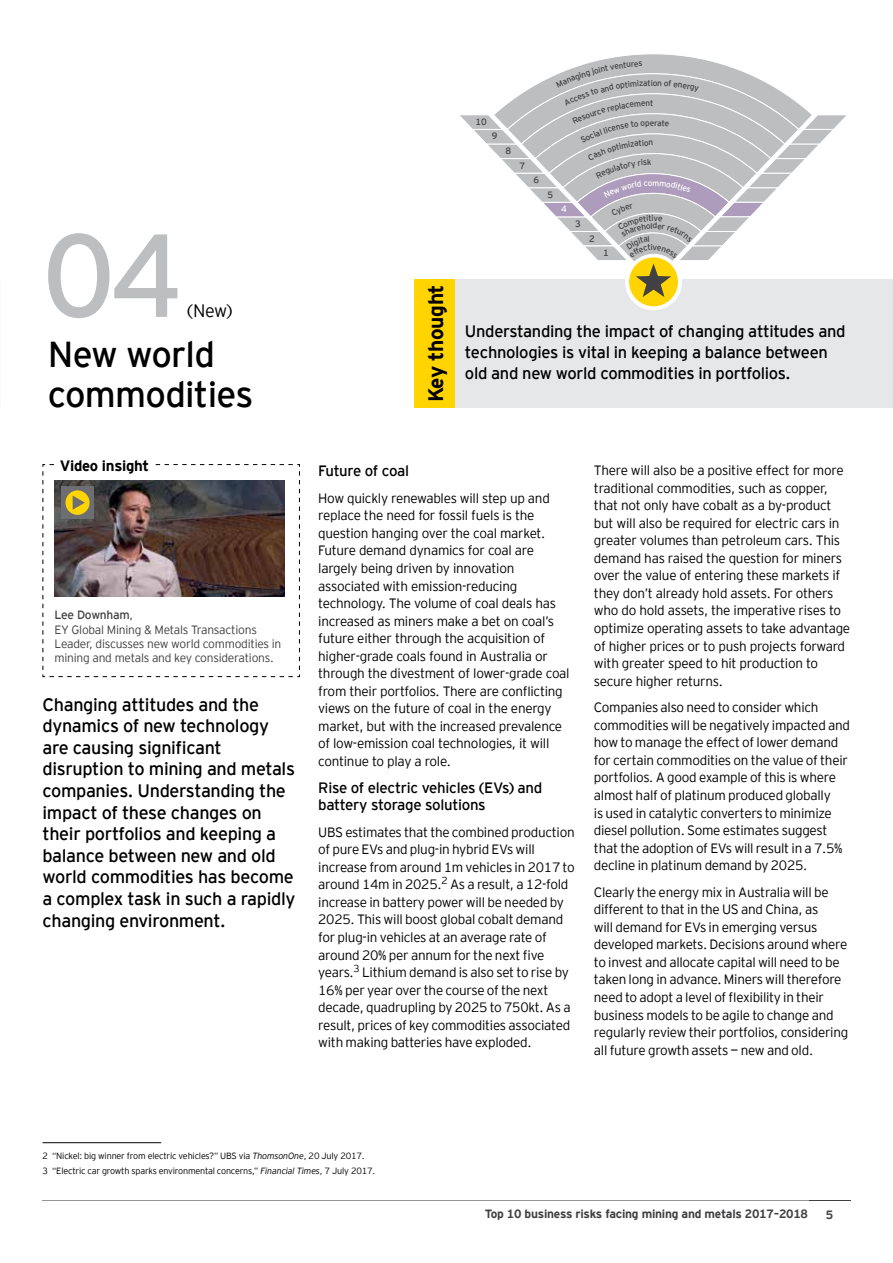
<style>
.page{position:relative;width:893px;height:1263px;background:#fff}
.page>*{position:absolute;margin:0;border:0;box-sizing:border-box;transform-origin:0 0}
.t1{font:117.6px "EY Interstate";color:#bcbec0}
.t2{font:36px/40.5px "EY Interstate";letter-spacing:-.02em;color:#000}
.t3{font:700 21px "EY Interstate";letter-spacing:-.02em;color:#000}
.t4{font:18px/21.6px "EY Interstate";letter-spacing:-.02em;color:#000}
.t5{font:300 18px "EY Interstate";color:#000}
.t6{font:16.5px/21px "EY Interstate";letter-spacing:-.02em;color:#000}
.t7{font:15px/17.5px "EY Interstate";letter-spacing:-.02em;color:#000}
.t8{font:700 15px "EY Interstate";letter-spacing:-.02em;color:#000}
.t9{font:300 13.5px/17.5px "EY Interstate";letter-spacing:-.02em;color:#000}
.t10{font:300 12px/14.4px "EY Interstate";letter-spacing:-.02em;color:#414042}
.t11{font:700 12px "EY Interstate";letter-spacing:-.02em;color:#414042}
.t12{font:9.15px "EY Interstate";color:#414042}
.t13{font:9.15px "EY Interstate";color:#fff}
.t14{font:300 9px/14.7px "EY Interstate";letter-spacing:-.02em;color:#000}
.t15{font:8.25px "EY Interstate";color:#414042}
.s1{font-weight:400}
.s2{font-style:italic}
</style>
<div class="page">
<hr style="left:43px;top:1200px;width:766px;height:1px;background:#939598">
<hr style="left:809px;top:1200px;width:41px;height:1px;background:#414042">
<hr style="left:43px;top:1142px;width:118px;height:1px;background:#000">
<div style="left:414px;top:279px;width:42px;height:129px;background:#ffd400"></div>
<div style="left:456px;top:279px;width:437px;height:129px;background:#e6e7e8"></div>
<svg style="left:42px;top:464px;width:258px;height:213px"></svg>
<div style="left:56px;top:454px;width:97px;height:21px;background:#fff"></div>
<img style="left:54px;top:480px;width:230px;height:117px">
<div style="left:61px;top:486px;width:33px;height:33px;background:#6d6e71"></div>
<svg style="left:65px;top:490px;width:25px;height:25px"></svg>
<svg style="left:73px;top:495px;width:12px;height:15px"></svg>
<svg style="left:625px;top:253px;width:57px;height:57px"></svg>
<div style="left:629px;top:257px;width:49px;height:49px;background:#ffd400;border-radius:50%"></div>
<svg style="left:460px;top:54px;width:386px;height:243px"></svg>
<h1 class="t1" style="left:42px;top:192px;width:142px">04</h1>
<h3 class="t5" style="left:187px;top:298px;width:47px">(New)</h3>
<h2 class="t2" style="left:48px;top:332px;width:207px">New world commodities</h2>
<p class="t8" style="left:60px;top:455px;width:91px">Video insight</p>
<p class="t10" style="left:54px;top:607px;width:228px"><span class="s1">Lee Downham</span>,<br>EY Global Mining &amp; Metals Transactions Leader, discusses new world commodities in mining and metals and key considerations.</p>
<p class="t4" style="left:43px;top:692px;width:254px">Changing attitudes and the dynamics of new technology are causing significant disruption to mining and metals companies. Understanding the impact of these changes on their portfolios and keeping a balance between new and old world commodities has become a complex task in such a rapidly changing environment.</p>
<h3 class="t3" style="left:421px;top:402px;width:120px;rotate:-90deg">Key thought</h3>
<p class="t12" style="left:476px;top:115px;width:13px">10</p>
<p class="t12" style="left:492px;top:130px;width:7px">9</p>
<p class="t12" style="left:506px;top:144px;width:7px">8</p>
<p class="t12" style="left:520px;top:159px;width:7px">7</p>
<p class="t12" style="left:533px;top:173px;width:7px">6</p>
<p class="t12" style="left:547px;top:188px;width:7px">5</p>
<p class="t13" style="left:561px;top:203px;width:7px">4</p>
<p class="t12" style="left:575px;top:217px;width:7px">3</p>
<p class="t12" style="left:589px;top:232px;width:7px">2</p>
<p class="t12" style="left:603px;top:246px;width:7px">1</p>
<p class="t15" style="left:651px;top:77px;width:4px">i</p>
<p class="t15" style="left:650px;top:97px;width:5px">t</p>
<p class="t6" style="left:465px;top:320px;width:382px">Understanding the impact of changing attitudes and technologies is vital in keeping a balance between old and new world commodities in portfolios.</p>
<p class="t7" style="left:318px;top:461px;width:92px">Future of coal</p>
<p class="t9" style="left:318px;top:488px;width:253px">How quickly renewables will step up and replace the need for fossil fuels is the question hanging over the coal market.<br>Future demand dynamics for coal are largely being driven by innovation associated with emission-reducing technology. The volume of coal deals has increased as miners make a bet on coal’s future either through the acquisition of higher-grade coals found in Australia or through the divestment of lower-grade coal from their portfolios. There are conflicting views on the future of coal in the energy market, but with the increased prevalence of low-emission coal technologies, it will continue to play a role.</p>
<p class="t7" style="left:318px;top:778px;width:225px">Rise of electric vehicles (EVs) and battery storage solutions</p>
<p class="t9" style="left:318px;top:822px;width:258px">UBS estimates that the combined production of pure EVs and plug-in hybrid EVs will increase from around 1m vehicles in 2017 to around 14m in 2025.<sup>2</sup> As a result, a 12-fold increase in battery power will be needed by 2025. This will boost global cobalt demand for plug-in vehicles at an average rate of around 20% per annum for the next five years.<sup>3</sup> Lithium demand is also set to rise by 16% per year over the course of the next decade, quadrupling by 2025 to 750kt. As a result, prices of key commodities associated with making batteries have exploded.</p>
<p class="t9" style="left:594px;top:461px;width:258px">There will also be a positive effect for more traditional commodities, such as copper, that not only have cobalt as a by-product but will also be required for electric cars in greater volumes than petroleum cars. This demand has raised the question for miners over the value of entering these markets if they don’t already hold assets. For others who do hold assets, the imperative rises to optimize operating assets to take advantage of higher prices or to push projects forward with greater speed to hit production to secure higher returns.</p>
<p class="t9" style="left:594px;top:698px;width:258px">Companies also need to consider which commodities will be negatively impacted and how to manage the effect of lower demand for certain commodities on the value of their portfolios. A good example of this is where almost half of platinum produced globally<br>is used in catalytic converters to minimize diesel pollution. Some estimates suggest that the adoption of EVs will result in a 7.5% decline in platinum demand by 2025.</p>
<p class="t9" style="left:594px;top:882px;width:256px">Clearly the energy mix in Australia will be different to that in the US and China, as<br>will demand for EVs in emerging versus developed markets. Decisions around where to invest and allocate capital will need to be taken long in advance. Miners will therefore need to adopt a level of flexibility in their business models to be agile to change and regularly review their portfolios, considering all future growth assets — new and old.</p>
<p class="t14" style="left:43px;top:1148px;width:334px">2 “Nickel: big winner from electric vehicles?” UBS via <span class="s2">ThomsonOne</span>, 20 July 2017.<br>3 “Electric car growth sparks environmental concerns,” <span class="s2">Financial Times</span>, 7 July 2017.</p>
<p class="t11" style="left:485px;top:1205px;width:325px">Top 10 business risks facing mining and metals 2017–2018</p>
<p class="t11" style="left:826px;top:1206px;width:9px">5</p>
</div>
